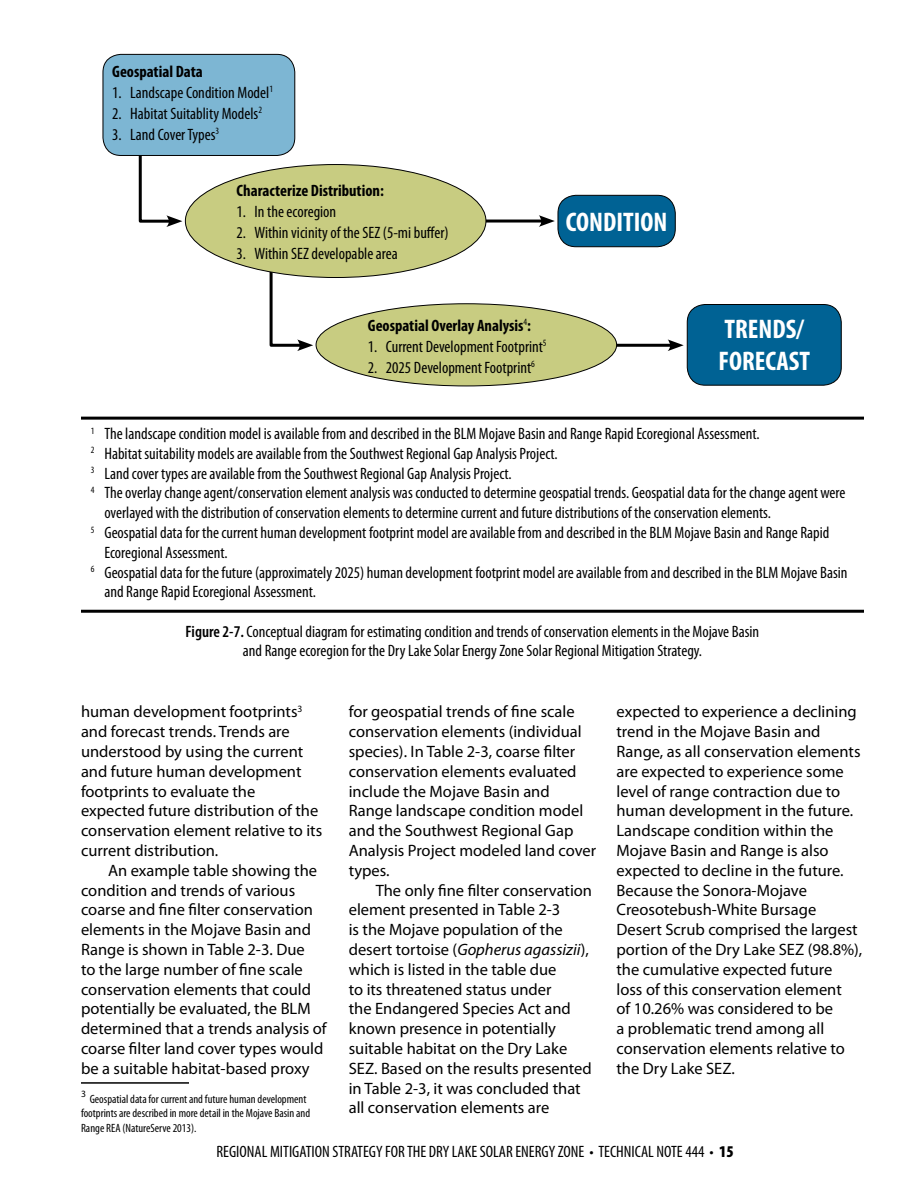
<style>
.page{position:relative;width:918px;height:1188px;background:#fff}
.page>*{position:absolute;margin:0;border:0;box-sizing:border-box;transform-origin:0 0}
.t1{font:700 condensed 27px/32.4px "Myriad Pro";color:#fff}
.Main_Text{font:16.5px/19.8px "Myriad Pro";color:#000}
.Figure_Caption{font:condensed 16.5px/19.8px "Myriad Pro";color:#000;text-align:center}
.t2{font:700 condensed 16.5px "Myriad Pro";color:#000}
.Footnote{font:condensed 12px/14.4px "Myriad Pro";color:#000}
.Footnote-2{font:9.6px "Myriad Pro";color:#000}
.s1{font-weight:600}
.s2{font-style:italic}
.s3{font-weight:900}
</style>
<div class="page">
<hr style="left:483px;top:220px;width:61px;height:3px;background:#000">
<svg style="left:539px;top:215px;width:16px;height:12px"></svg>
<hr style="left:612px;top:344px;width:61px;height:3px;background:#000">
<svg style="left:668px;top:339px;width:16px;height:12px"></svg>
<svg style="left:138px;top:156px;width:44px;height:71px"></svg>
<svg style="left:268px;top:272px;width:45px;height:79px"></svg>
<div style="left:558px;top:195px;width:117px;height:52px;background:#006294;border-radius:18px"></div>
<div style="left:558px;top:195px;width:118px;height:52px;border:1px solid #000;border-radius:18px"></div>
<div style="left:687px;top:305px;width:154px;height:80px;background:#006294;border-radius:18px"></div>
<div style="left:687px;top:304px;width:155px;height:82px;border:1px solid #000;border-radius:18px"></div>
<div style="left:185px;top:165px;width:301px;height:113px;background:#c8cc81;border-radius:50%"></div>
<div style="left:316px;top:304px;width:301px;height:82px;background:#c8cc81;border-radius:50%"></div>
<div style="left:103px;top:54px;width:192px;height:101px;background:#7db6d3;border-radius:18px"></div>
<div style="left:103px;top:54px;width:192px;height:102px;border:1px solid #000;border-radius:18px"></div>
<hr style="left:81px;top:417px;width:783px;height:3px;background:#000">
<hr style="left:81px;top:610px;width:783px;height:3px;background:#000">
<hr style="left:81px;top:1082px;width:108px;height:2px;background:#000">
<p class="t2" style="left:112px;top:61px;width:92px">Geospatial Data</p>
<p class="Figure_Caption" style="left:112px;top:82px;width:162px">1. Landscape Condition Model<sup>1</sup></p>
<p class="Figure_Caption" style="left:112px;top:103px;width:151px">2. Habitat Suitablity Models<sup>2</sup></p>
<p class="Figure_Caption" style="left:112px;top:124px;width:108px">3. Land Cover Types<sup>3</sup></p>
<p class="t2" style="left:237px;top:180px;width:149px">Characterize Distribution:</p>
<p class="Figure_Caption" style="left:237px;top:201px;width:101px">1. In the ecoregion</p>
<p class="Figure_Caption" style="left:237px;top:222px;width:214px">2. Within vicinity of the SEZ (5-mi buffer)</p>
<p class="Figure_Caption" style="left:237px;top:243px;width:163px">3. Within SEZ developable area</p>
<h1 class="t1" style="left:566px;top:205px;width:103px">CONDITION</h1>
<p class="t2" style="left:368px;top:315px;width:165px">Geospatial Overlay Analysis<sup>4</sup>:</p>
<p class="Figure_Caption" style="left:368px;top:336px;width:180px">1. Current Development Footprint<sup>5</sup></p>
<p class="Figure_Caption" style="left:368px;top:357px;width:169px">2. 2025 Development Footprint<sup>6</sup></p>
<h1 class="t1" style="left:718px;top:312px;width:93px">TRENDS/<br>FORECAST</h1>
<p class="Figure_Caption" style="left:91px;top:423px;width:670px"><sup>1</sup> The landscape condition model is available from and described in the BLM Mojave Basin and Range Rapid Ecoregional Assessment.</p>
<p class="Figure_Caption" style="left:91px;top:443px;width:468px"><sup>2</sup> Habitat suitability models are available from the Southwest Regional Gap Analysis Project.</p>
<p class="Figure_Caption" style="left:91px;top:463px;width:422px"><sup>3</sup> Land cover types are available from the Southwest Regional Gap Analysis Project.</p>
<p class="Figure_Caption" style="left:91px;top:483px;width:756px"><sup>4</sup> The overlay change agent/conservation element analysis was conducted to determine geospatial trends. Geospatial data for the change agent were</p>
<p class="Figure_Caption" style="left:104px;top:503px;width:668px">overlayed with the distribution of conservation elements to determine current and future distributions of the conservation elements.</p>
<p class="Figure_Caption" style="left:91px;top:522px;width:740px"><sup>5</sup> Geospatial data for the current human development footprint model are available from and described in the BLM Mojave Basin and Range Rapid</p>
<p class="Figure_Caption" style="left:104px;top:542px;width:125px">Ecoregional Assessment.</p>
<p class="Figure_Caption" style="left:91px;top:562px;width:758px"><sup>6</sup> Geospatial data for the future (approximately 2025) human development footprint model are available from and described in the BLM Mojave Basin</p>
<p class="Figure_Caption" style="left:104px;top:582px;width:213px">and Range Rapid Ecoregional Assessment.</p>
<p class="Figure_Caption" style="left:186px;top:621px;width:575px"><span class="s1">Figure 2-7.</span> Conceptual diagram for estimating condition and trends of conservation elements in the Mojave Basin and Range ecoregion for the Dry Lake Solar Energy Zone Solar Regional Mitigation Strategy.</p>
<p class="Main_Text" style="left:81px;top:702px;width:243px">human development footprints<sup>3 </sup>and forecast trends. Trends are understood by using the current and future human development footprints to evaluate the expected future distribution of the conservation element relative to its current distribution.</p>
<p class="Main_Text" style="left:81px;top:860px;width:247px;text-indent:27px">An example table showing the condition and trends of various coarse and fine filter conservation elements in the Mojave Basin and Range is shown in Table 2-3. Due<br>to the large number of fine scale conservation elements that could potentially be evaluated, the BLM determined that a trends analysis of coarse filter land cover types would be a suitable habitat-based proxy</p>
<p class="Footnote-2" style="left:81px;top:1088px;width:6px">3</p>
<p class="Footnote" style="left:81px;top:1091px;width:231px;text-indent:9px">Geospatial data for current and future human development footprints are described in more detail in the Mojave Basin and<br>Range REA (NatureServe 2013).</p>
<p class="Main_Text" style="left:349px;top:702px;width:249px">for geospatial trends of fine scale conservation elements (individual species). In Table 2-3, coarse filter conservation elements evaluated include the Mojave Basin and<br>Range landscape condition model and the Southwest Regional Gap<br>Analysis Project modeled land cover types.</p>
<p class="Main_Text" style="left:349px;top:880px;width:245px;text-indent:27px">The only fine filter conservation element presented in Table 2-3<br>is the Mojave population of the desert tortoise (<span class="s2">Gopherus agassizii</span>), which is listed in the table due<br>to its threatened status under<br>the Endangered Species Act and known presence in potentially suitable habitat on the Dry Lake<br>SEZ. Based on the results presented in Table 2-3, it was concluded that all conservation elements are</p>
<p class="Main_Text" style="left:616px;top:702px;width:247px">expected to experience a declining trend in the Mojave Basin and<br>Range, as all conservation elements are expected to experience some level of range contraction due to human development in the future.<br>Landscape condition within the<br>Mojave Basin and Range is also expected to decline in the future.<br>Because the Sonora-Mojave<br>Creosotebush-White Bursage<br>Desert Scrub comprised the largest portion of the Dry Lake SEZ (98.8%), the cumulative expected future loss of this conservation element<br>of 10.26% was considered to be<br>a problematic trend among all conservation elements relative to the Dry Lake SEZ.</p>
<p class="Figure_Caption" style="left:216px;top:1141px;width:519px">REGIONAL MITIGATION STRATEGY FOR THE DRY LAKE SOLAR ENERGY ZONE • TECHNICAL NOTE 444 • <span class="s3">15</span></p>
</div>
